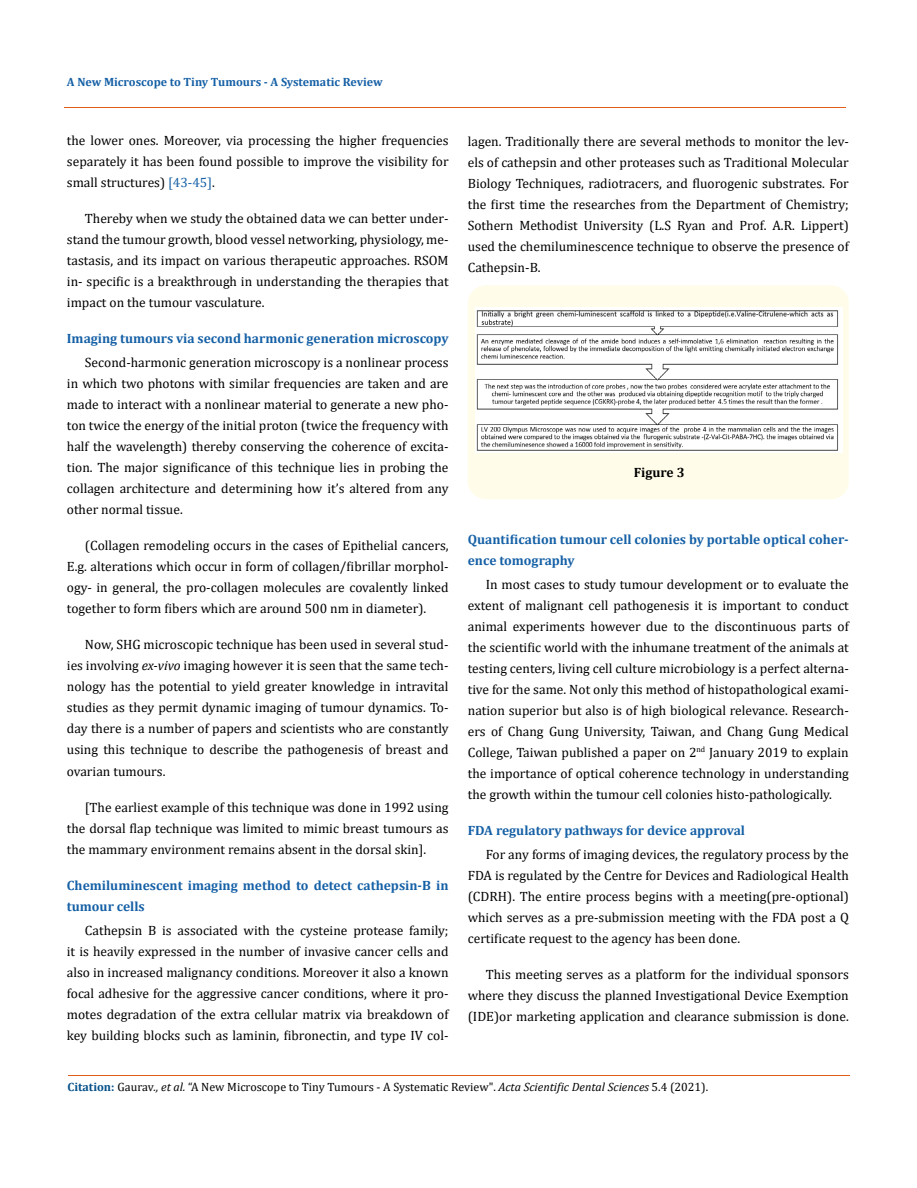
<style>
.page{position:relative;width:917px;height:1188px;background:#fff}
.page>*{position:absolute;margin:0;border:0;box-sizing:border-box;transform-origin:0 0}
.t1{font:13.5px/21px "Cambria";color:#000;text-align:justify}
.t2{font:700 13.5px/21px "Cambria";color:#1560a6}
.t3{font:700 13.5px "Cambria";color:#000}
.t4{font:12px "Cambria";color:#000}
.t5{font:700 12px "Cambria";color:#1560a6}
.s1{color:#1560a6}
.s2{font-style:italic}
.s3{font-weight:700;color:#035089}
</style>
<div class="page">
<div style="left:468px;top:285px;width:380px;height:214px;background:#fffde9;border-radius:18px"></div>
<img style="left:475px;top:308px;width:367px;height:144px">
<hr style="left:64px;top:108px;width:781px;height:1px;background:#e05d1a">
<hr style="left:68px;top:1076px;width:781px;height:1px;background:#e05d1a">
<p class="t5" style="left:67px;top:73px;width:317px">A New Microscope to Tiny Tumours - A Systematic Review</p>
<p class="t1" style="left:67px;top:130px;width:383px">the lower ones. Moreover, via processing the higher frequencies separately it has been found possible to improve the visibility for small structures) <span class="s1">[43-45]</span>.</p>
<p class="t1" style="left:67px;top:208px;width:383px;text-indent:18px">Thereby when we study the obtained data we can better under&shy;stand the tumour growth, blood vessel networking, physiology, me&shy;tastasis, and its impact on various therapeutic approaches. RSOM in- specific is a breakthrough in understanding the therapies that impact on the tumour vasculature.</p>
<p class="t2" style="left:67px;top:328px;width:383px">Imaging tumours via second harmonic generation microscopy</p>
<p class="t1" style="left:67px;top:352px;width:383px;text-indent:18px">Second-harmonic generation microscopy is a nonlinear process in which two photons with similar frequencies are taken and are made to interact with a nonlinear material to generate a new pho&shy;ton twice the energy of the initial proton (twice the frequency with half the wavelength) thereby conserving the coherence of excita&shy;tion. The major significance of this technique lies in probing the collagen architecture and determining how it’s altered from any other normal tissue.</p>
<p class="t1" style="left:67px;top:535px;width:383px;text-indent:18px">(Collagen remodeling occurs in the cases of Epithelial cancers, E.g. alterations which occur in form of collagen/fibrillar morphol&shy;ogy- in general, the pro-collagen molecules are covalently linked together to form fibers which are around 500 nm in diameter).</p>
<p class="t1" style="left:67px;top:634px;width:383px;text-indent:18px">Now, SHG microscopic technique has been used in several stud&shy;ies involving <span class="s2">ex-vivo</span> imaging however it is seen that the same tech&shy;nology has the potential to yield greater knowledge in intravital studies as they permit dynamic imaging of tumour dynamics. To&shy;day there is a number of papers and scientists who are constantly using this technique to describe the pathogenesis of breast and ovarian tumours.</p>
<p class="t1" style="left:67px;top:796px;width:383px;text-indent:18px">[The earliest example of this technique was done in 1992 using the dorsal flap technique was limited to mimic breast tumours as the mammary environment remains absent in the dorsal skin].</p>
<p class="t2" style="left:67px;top:874px;width:383px">Chemiluminescent imaging method to detect cathepsin-B in tumour cells</p>
<p class="t1" style="left:67px;top:919px;width:383px;text-indent:18px">Cathepsin B is associated with the cysteine protease family; it is heavily expressed in the number of invasive cancer cells and also in increased malignancy conditions. Moreover it also a known focal adhesive for the aggressive cancer conditions, where it pro&shy;motes degradation of the extra cellular matrix via breakdown of key building blocks such as laminin, fibronectin, and type IV col-</p>
<p class="t1" style="left:468px;top:130px;width:382px">lagen. Traditionally there are several methods to monitor the lev&shy;els of cathepsin and other proteases such as Traditional Molecular Biology Techniques, radiotracers, and fluorogenic substrates. For the first time the researches from the Department of Chemistry; Sothern Methodist University (L.S Ryan and Prof. A.R. Lippert) used the chemiluminescence technique to observe the presence of Cathepsin-B.</p>
<p class="t3" style="left:633px;top:463px;width:52px">Figure 3</p>
<p class="t2" style="left:468px;top:528px;width:382px">Quantification tumour cell colonies by portable optical coher&shy;ence tomography</p>
<p class="t1" style="left:468px;top:573px;width:382px;text-indent:18px">In most cases to study tumour development or to evaluate the extent of malignant cell pathogenesis it is important to conduct animal experiments however due to the discontinuous parts of the scientific world with the inhumane treatment of the animals at testing centers, living cell culture microbiology is a perfect alterna&shy;tive for the same. Not only this method of histopathological exami&shy;nation superior but also is of high biological relevance. Research&shy;ers of Chang Gung University, Taiwan, and Chang Gung Medical College, Taiwan published a paper on 2<sup>nd</sup> January 2019 to explain the importance of optical coherence technology in understanding the growth within the tumour cell colonies histo-pathologically.</p>
<p class="t2" style="left:468px;top:819px;width:279px">FDA regulatory pathways for device approval</p>
<p class="t1" style="left:468px;top:843px;width:382px;text-indent:18px">For any forms of imaging devices, the regulatory process by the FDA is regulated by the Centre for Devices and Radiological Health (CDRH). The entire process begins with a meeting(pre-optional) which serves as a pre-submission meeting with the FDA post a Q certificate request to the agency has been done.</p>
<p class="t1" style="left:468px;top:963px;width:382px;text-indent:18px">This meeting serves as a platform for the individual sponsors where they discuss the planned Investigational Device Exemption (IDE)or marketing application and clearance submission is done.</p>
<p class="t4" style="left:68px;top:1080px;width:642px"><span class="s3">Citation:</span> Gaurav<span class="s2">., et al.</span> “A New Microscope to Tiny Tumours - A Systematic Review". <span class="s2">Acta Scientific Dental Sciences</span> 5.4 (2021).</p>
</div>
